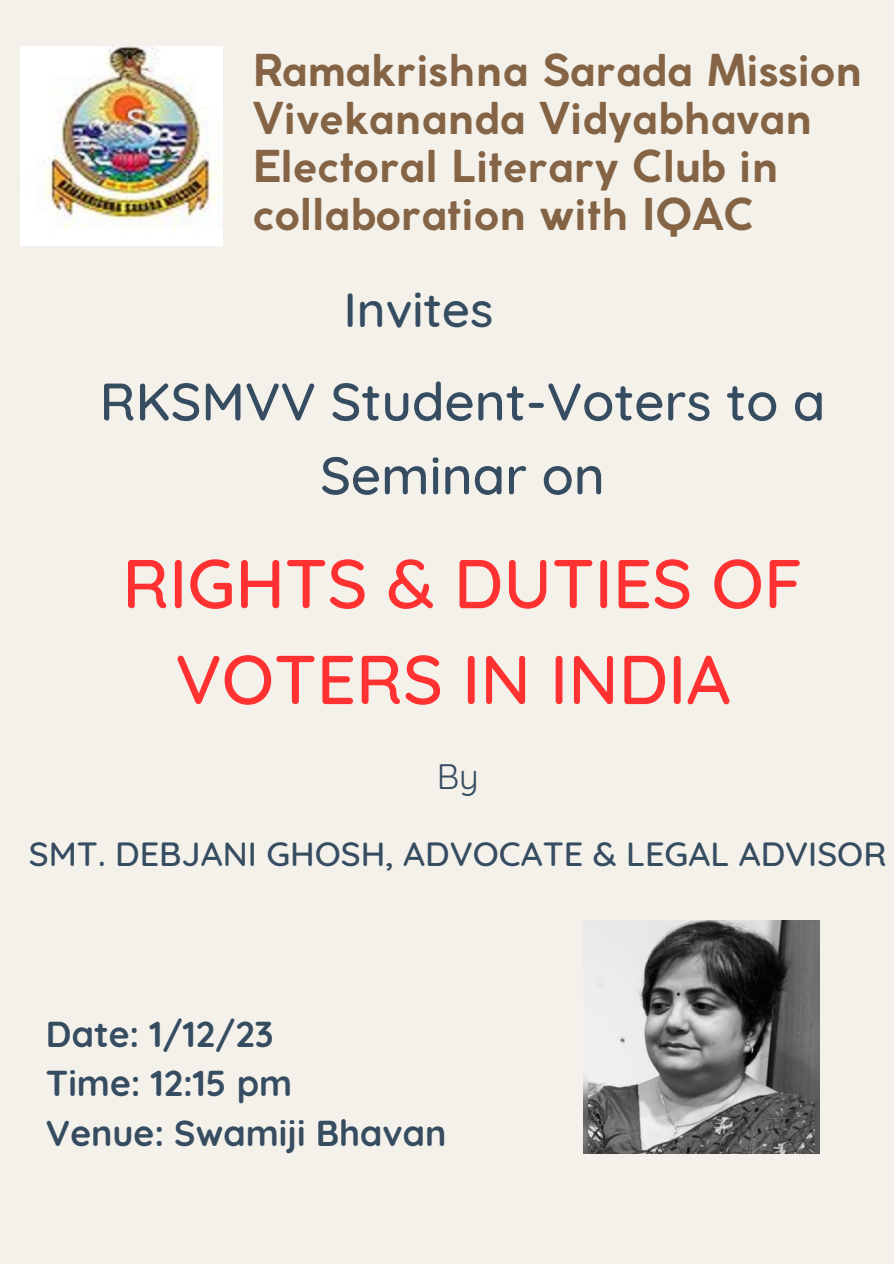
<style>
.page{position:relative;width:894px;height:1264px;background:#fff}
.page>*{position:absolute;margin:0;border:0;box-sizing:border-box;transform-origin:0 0}
.t1{font:500 68.85px/95.8px "Quicksand";color:#ff3131;text-align:center}
.t2{font:500 52.8px/73.8px "Quicksand";color:#364c60;text-align:center}
.t3{font:500 48.9px "Quicksand";color:#364c60}
.t4{font:700 43.35px/48.2px "Coco Gothic";color:#846444}
.t5{font:700 35.85px "Quicksand";color:#364c60}
.t6{font:34.5px "Quicksand";color:#364c60}
.t7{font:500 34.2px "Quicksand";color:#364c60}
</style>
<div class="page">
<div style="left:0;top:0;width:893px;height:1263px;background:#f4f1eb"></div>
<img style="left:583px;top:920px;width:236px;height:233px">
<img style="left:20px;top:47px;width:203px;height:198px">
<p class="t4" style="left:253px;top:50px;width:611px">Ramakrishna Sarada Mission<br>Vivekananda Vidyabhavan<br>Electoral Literary Club in collaboration with IQAC</p>
<p class="t3" style="left:344px;top:278px;width:151px">Invites</p>
<p class="t2" style="left:100px;top:364px;width:727px">RKSMVV Student-Voters to a<br>Seminar on</p>
<p class="t1" style="left:122px;top:534px;width:681px">RIGHTS &amp; DUTIES OF<br>VOTERS IN INDIA</p>
<p class="t6" style="left:436px;top:754px;width:43px">By</p>
<p class="t7" style="left:29px;top:831px;width:859px">SMT. DEBJANI GHOSH, ADVOCATE &amp; LEGAL ADVISOR</p>
<p class="t5" style="left:46px;top:1010px;width:229px">Date: 1/12/23</p>
<p class="t5" style="left:46px;top:1060px;width:248px">Time: 12:15 pm</p>
<p class="t5" style="left:46px;top:1109px;width:402px">Venue: Swamiji Bhavan</p>
</div>
